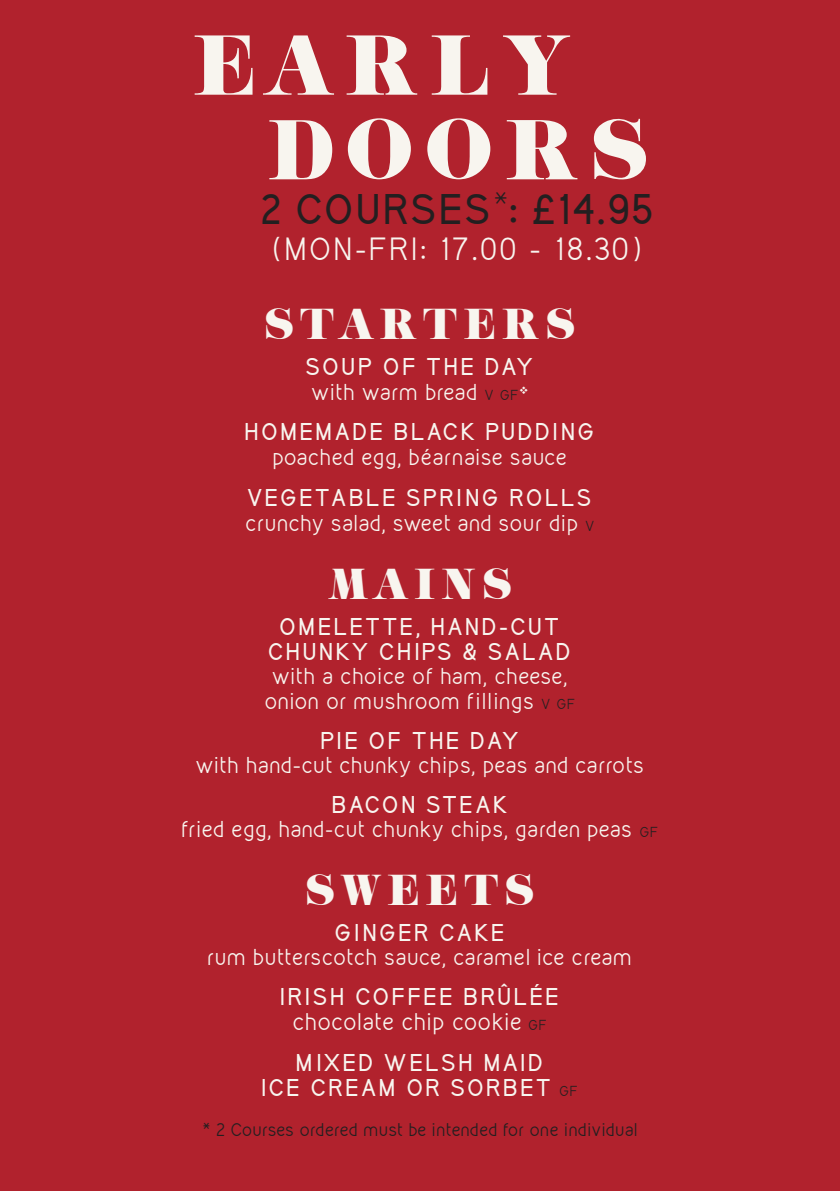
<style>
.page{position:relative;width:840px;height:1191px;background:#fff}
.page>*{position:absolute;margin:0;border:0;box-sizing:border-box;transform-origin:0 0}
.t1{font:70.4px "Quenos";letter-spacing:.2em;color:#f8f5ef}
.t2{font:700 37px "Kirvy";letter-spacing:.05em;color:#231f20}
.t3{font:36px "Quenos";letter-spacing:.2em;color:#f8f5ef}
.t4{font:28px "Kirvy";letter-spacing:.075em;color:#f8f5ef}
.t5{font:700 21px "Kirvy";letter-spacing:.1em;color:#f8f5ef}
.t6{font:21px "Kirvy";letter-spacing:.025em;color:#f8f5ef}
.t7{font:20px "Kirvy";letter-spacing:.025em;color:#f8f5ef}
.t8{font:16px "Kirvy";letter-spacing:.01em;color:#231f20}
.s1{font-size:12.6px;color:#231f20}
.s2{font-weight:400;font-size:12.6px;color:#231f20}
</style>
<div class="page">
<div style="left:0;top:0;width:839px;height:1191px;background:#b1222d"></div>
<p class="t1" style="left:194px;top:29px;width:378px">EARLY</p>
<p class="t1" style="left:269px;top:114px;width:379px">DOORS</p>
<p class="t2" style="left:260px;top:184px;width:393px">2 COURSES<sup>*</sup>: £14.95</p>
<p class="t4" style="left:272px;top:230px;width:370px">(MON-FRI: 17.00 - 18.30)</p>
<p class="t3" style="left:265px;top:305px;width:310px">STARTERS</p>
<p class="t5" style="left:306px;top:352px;width:229px">SOUP OF THE DAY</p>
<p class="t7" style="left:311px;top:379px;width:208px">with warm bread <span class="s1">V GF</span></p>
<p class="t5" style="left:245px;top:417px;width:351px">HOMEMADE BLACK PUDDING</p>
<p class="t7" style="left:272px;top:444px;width:296px">poached egg, béarnaise sauce</p>
<p class="t5" style="left:247px;top:482px;width:346px">VEGETABLE SPRING ROLLS</p>
<p class="t7" style="left:245px;top:509px;width:350px">crunchy salad, sweet and sour dip <span class="s1">V</span></p>
<p class="t3" style="left:328px;top:565px;width:184px">MAINS</p>
<p class="t5" style="left:280px;top:612px;width:281px">OMELETTE, HAND-CUT</p>
<p class="t5" style="left:268px;top:637px;width:304px">CHUNKY CHIPS &amp; SALAD</p>
<p class="t7" style="left:272px;top:662px;width:297px">with a choice of ham, cheese,</p>
<p class="t7" style="left:264px;top:687px;width:312px">onion or mushroom fillings <span class="s1">V GF</span></p>
<p class="t5" style="left:320px;top:726px;width:200px">PIE OF THE DAY</p>
<p class="t7" style="left:196px;top:751px;width:450px">with hand-cut chunky chips, peas and carrots</p>
<p class="t5" style="left:332px;top:790px;width:177px">BACON STEAK</p>
<p class="t7" style="left:181px;top:815px;width:478px">fried egg, hand-cut chunky chips, garden peas <span class="s1">GF</span></p>
<p class="t3" style="left:306px;top:871px;width:229px">SWEETS</p>
<p class="t5" style="left:335px;top:918px;width:171px">GINGER CAKE</p>
<p class="t7" style="left:207px;top:943px;width:426px">rum butterscotch sauce, caramel ice cream</p>
<p class="t5" style="left:280px;top:982px;width:280px">IRISH COFFEE BRÛLÉE</p>
<p class="t6" style="left:293px;top:1008px;width:255px">chocolate chip cookie <span class="s1">GF</span></p>
<p class="t5" style="left:296px;top:1047px;width:249px">MIXED WELSH MAID</p>
<p class="t5" style="left:262px;top:1072px;width:317px">ICE CREAM OR SORBET <span class="s2">GF</span></p>
<p class="t8" style="left:202px;top:1118px;width:436px">* 2 Courses ordered must be intended for one individual</p>
</div>
